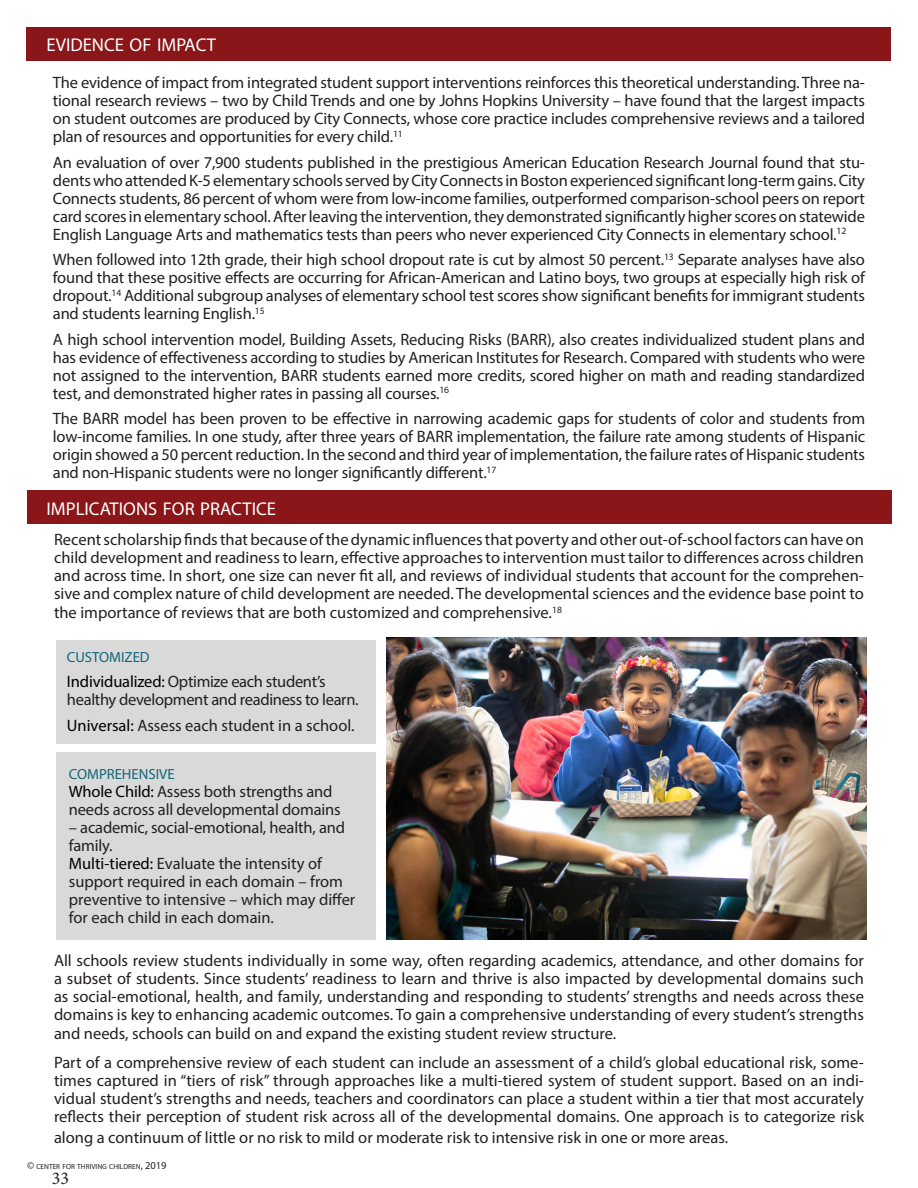
<style>
.page{position:relative;width:918px;height:1188px;background:#fff}
.page>*{position:absolute;margin:0;border:0;box-sizing:border-box;transform-origin:0 0}
.t1{font:18.45px "Myriad Pro";color:#fff}
.t2{font:18px "Minion Pro";color:#231f20}
.t3{font:16.5px/18px "Myriad Pro";letter-spacing:-.01em;color:#231f20;text-align:justify}
.t4{font:14.7px "Myriad Pro";color:#11677c}
.t5{font:7.35px "Myriad Pro";color:#231f20}
.s1{color:#000}
.s2{font-size:10.5px}
</style>
<div class="page">
<div style="left:57px;top:752px;width:319px;height:188px;background:#d9d9d9"></div>
<div style="left:57px;top:640px;width:319px;height:103px;background:#d9d9d9"></div>
<img style="left:387px;top:637px;width:480px;height:303px">
<div style="left:27px;top:27px;width:864px;height:34px;background:#8a1619"></div>
<div style="left:27px;top:491px;width:864px;height:33px;background:#8a1619"></div>
<p class="t1" style="left:46px;top:33px;width:171px">EVIDENCE OF IMPACT</p>
<p class="t3" style="left:53px;top:73px;width:814px">The evidence of impact from integrated student support interventions reinforces this theoretical understanding. Three na&shy;tional research reviews – two by Child Trends and one by Johns Hopkins University – have found that the largest impacts on student outcomes are produced by City Connects, whose core practice includes comprehensive reviews and a tailored plan of resources and opportunities for every child.<sup>11</sup></p>
<p class="t3" style="left:53px;top:153px;width:814px">An evaluation of over 7,900 students published in the prestigious American Education Research Journal found that stu&shy;dents who attended K-5 elementary schools served by City Connects in Boston experienced significant long-term gains. City Connects students, 86 percent of whom were from low-income families, outperformed comparison-school peers on report card scores in elementary school. After leaving the intervention, they demonstrated significantly higher scores on statewide English Language Arts and mathematics tests than peers who never experienced City Connects in elementary school.<sup>12</sup></p>
<p class="t3" style="left:53px;top:250px;width:814px">When followed into 12th grade, their high school dropout rate is cut by almost 50 percent.<sup>13</sup> Separate analyses have also found that these positive effects are occurring for African-American and Latino boys, two groups at especially high risk of dropout.<sup>14</sup> Additional subgroup analyses of elementary school test scores show significant benefits for immigrant students and students learning English.<sup>15</sup></p>
<p class="t3" style="left:53px;top:330px;width:814px">A high school intervention model, Building Assets, Reducing Risks (BARR), also creates individualized student plans and has evidence of effectiveness according to studies by American Institutes for Research. Compared with students who were not assigned to the intervention, BARR students earned more credits, scored higher on math and reading standardized test, and demonstrated higher rates in passing all courses.<sup>16</sup></p>
<p class="t3" style="left:53px;top:409px;width:814px">The BARR model has been proven to be effective in narrowing academic gaps for students of color and students from low-income families. In one study, after three years of BARR implementation, the failure rate among students of Hispanic origin showed a 50 percent reduction. In the second and third year of implementation, the failure rates of Hispanic students and non-Hispanic students were no longer significantly different.<sup>17</sup></p>
<p class="t1" style="left:47px;top:497px;width:231px">IMPLICATIONS FOR PRACTICE</p>
<p class="t3" style="left:54px;top:531px;width:812px">Recent scholarship finds that because of the dynamic influences that poverty and other out-of-school factors can have on child development and readiness to learn, effective approaches to intervention must tailor to differences across children and across time. In short, one size can never fit all, and reviews of individual students that account for the comprehen&shy;sive and complex nature of child development are needed. The developmental sciences and the evidence base point to the importance of reviews that are both customized and comprehensive.<sup>18</sup></p>
<p class="t4" style="left:67px;top:648px;width:84px">CUSTOMIZED</p>
<p class="t3" style="left:67px;top:672px;width:293px"><span class="s1">Individualized:</span> Optimize each student’s healthy development and readiness to learn.</p>
<p class="t3" style="left:67px;top:716px;width:289px"><span class="s1">Universal:</span> Assess each student in a school.</p>
<p class="t4" style="left:69px;top:765px;width:107px">COMPREHENSIVE</p>
<p class="t3" style="left:69px;top:783px;width:273px"><span class="s1">Whole Child:</span> Assess both strengths and needs across all developmental domains</p>
<p class="t3" style="left:69px;top:819px;width:278px">– academic, social-emotional, health, and family.</p>
<p class="t3" style="left:69px;top:855px;width:288px;text-align:left"><span class="s1">Multi-tiered:</span> Evaluate the intensity of support required in each domain – from preventive to intensive – which may differ for each child in each domain.</p>
<p class="t3" style="left:54px;top:952px;width:812px">All schools review students individually in some way, often regarding academics, attendance, and other domains for a subset of students. Since students’ readiness to learn and thrive is also impacted by developmental domains such as social-emotional, health, and family, understanding and responding to students’ strengths and needs across these domains is key to enhancing academic outcomes. To gain a comprehensive understanding of every student’s strengths and needs, schools can build on and expand the existing student review structure.</p>
<p class="t3" style="left:54px;top:1053px;width:812px">Part of a comprehensive review of each student can include an assessment of a child’s global educational risk, some&shy;times captured in “tiers of risk” through approaches like a multi-tiered system of student support. Based on an indi&shy;vidual student’s strengths and needs, teachers and coordinators can place a student within a tier that most accurately reflects their perception of student risk across all of the developmental domains. One approach is to categorize risk</p>
<p class="t3" style="left:54px;top:1128px;width:676px">along a continuum of little or no risk to mild or moderate risk to intensive risk in one or more areas.</p>
<p class="t5" style="left:27px;top:1162px;width:141px"><span class="s2">©</span> CENTER FOR THRIVING CHILDREN<span class="s2">, 2019</span></p>
<p class="t2" style="left:52px;top:1166px;width:19px">33</p>
</div>
